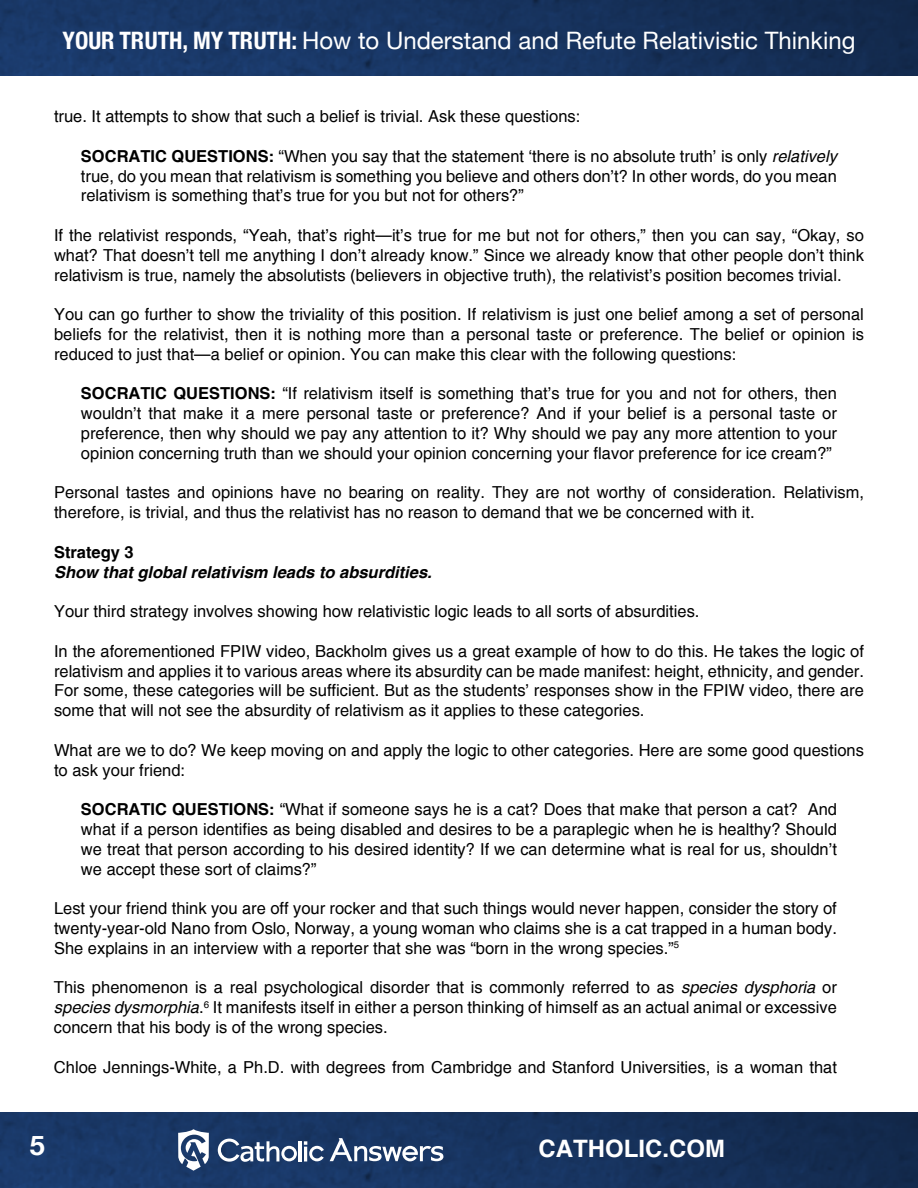
<style>
.page{position:relative;width:918px;height:1188px;background:#fff}
.page>*{position:absolute;margin:0;border:0;box-sizing:border-box;transform-origin:0 0}
.t1{font:700 27px "Helvetica Neue";color:#fff}
.t2{font:24px "Helvetica Neue";color:#fff}
.t3{font:700 24px "Helvetica";color:#fff}
.t4{font:16.5px/19.8px "Helvetica";color:#000;text-align:justify}
.t5{font:italic 700 16.5px "Helvetica";color:#000}
.t6{font:700 16.5px "Helvetica";color:#000}
.s1{font-weight:700;font-stretch:condensed}
.s2{font-weight:700}
.s3{font-style:italic}
</style>
<div class="page">
<img style="left:0;top:0;width:918px;height:76px">
<img style="left:0;top:1112px;width:918px;height:76px">
<svg style="left:178px;top:1129px;width:31px;height:42px"></svg>
<hr style="left:299px;top:1141px;width:3px;height:20px;background:#fff">
<svg style="left:218px;top:1139px;width:79px;height:23px"></svg>
<svg style="left:304px;top:1141px;width:20px;height:20px"></svg>
<svg style="left:330px;top:1138px;width:113px;height:23px"></svg>
<h2 class="t2" style="left:63px;top:27px;width:794px"><span class="s1">YOUR TRUTH, MY TRUTH:</span> How to Understand and Refute Relativistic Thinking</h2>
<p class="t4" style="left:54px;top:107px;width:528px">true. It attempts to show that such a belief is trivial. Ask these questions:</p>
<p class="t4" style="left:81px;top:147px;width:758px"><span class="s2">SOCRATIC QUESTIONS:</span> “When you say that the statement ‘there is no absolute truth’ is only <span class="s3">relatively </span>true, do you mean that relativism is something you believe and others don’t? In other words, do you mean relativism is something that’s true for you but not for others?”</p>
<p class="t4" style="left:54px;top:226px;width:812px">If the relativist responds, “Yeah, that’s right—it’s true for me but not for others,” then you can say, “Okay, so what? That doesn’t tell me anything I don’t already know.” Since we already know that other people don’t think relativism is true, namely the absolutists (believers in objective truth), the relativist’s position becomes trivial.</p>
<p class="t4" style="left:54px;top:305px;width:811px">You can go further to show the triviality of this position. If relativism is just one belief among a set of personal beliefs for the relativist, then it is nothing more than a personal taste or preference. The belief or opinion is reduced to just that—a belief or opinion. You can make this clear with the following questions:</p>
<p class="t4" style="left:81px;top:384px;width:758px"><span class="s2">SOCRATIC QUESTIONS:</span> “If relativism itself is something that’s true for you and not for others, then wouldn’t that make it a mere personal taste or preference? And if your belief is a personal taste or preference, then why should we pay any attention to it? Why should we pay any more attention to your opinion concerning truth than we should your opinion concerning your flavor preference for ice cream?”</p>
<p class="t4" style="left:54px;top:483px;width:812px">Personal tastes and opinions have no bearing on reality. They are not worthy of consideration. Relativism, therefore, is trivial, and thus the relativist has no reason to demand that we be concerned with it.</p>
<p class="t6" style="left:54px;top:542px;width:81px">Strategy 3</p>
<p class="t5" style="left:54px;top:562px;width:379px">Show that global relativism leads to absurdities.</p>
<p class="t4" style="left:54px;top:602px;width:647px">Your third strategy involves showing how relativistic logic leads to all sorts of absurdities.</p>
<p class="t4" style="left:54px;top:642px;width:812px">In the aforementioned FPIW video, Backholm gives us a great example of how to do this. He takes the logic of relativism and applies it to various areas where its absurdity can be made manifest: height, ethnicity, and gender.<br>For some, these categories will be sufficient. But as the students’ responses show in the FPIW video, there are some that will not see the absurdity of relativism as it applies to these categories.</p>
<p class="t4" style="left:54px;top:741px;width:812px">What are we to do? We keep moving on and apply the logic to other categories. Here are some good questions to ask your friend:</p>
<p class="t4" style="left:81px;top:800px;width:758px"><span class="s2">SOCRATIC QUESTIONS:</span> “What if someone says he is a cat? Does that make that person a cat? And what if a person identifies as being disabled and desires to be a paraplegic when he is healthy? Should we treat that person according to his desired identity? If we can determine what is real for us, shouldn’t we accept these sort of claims?”</p>
<p class="t4" style="left:54px;top:899px;width:785px">Lest your friend think you are off your rocker and that such things would never happen, consider the story of twenty-year-old Nano from Oslo, Norway, a young woman who claims she is a cat trapped in a human body.<br>She explains in an interview with a reporter that she was “born in the wrong species.”<sup>5</sup></p>
<p class="t4" style="left:54px;top:978px;width:784px">This phenomenon is a real psychological disorder that is commonly referred to as <span class="s3">species dysphoria</span> or <span class="s3">species dysmorphia</span>.<sup>6</sup> It manifests itself in either a person thinking of himself as an actual animal or excessive concern that his body is of the wrong species.</p>
<p class="t4" style="left:54px;top:1057px;width:784px">Chloe Jennings-White, a Ph.D. with degrees from Cambridge and Stanford Universities, is a woman that</p>
<h1 class="t1" style="left:30px;top:1129px;width:17px">5</h1>
<h2 class="t3" style="left:538px;top:1134px;width:188px">CATHOLIC.COM</h2>
</div>
